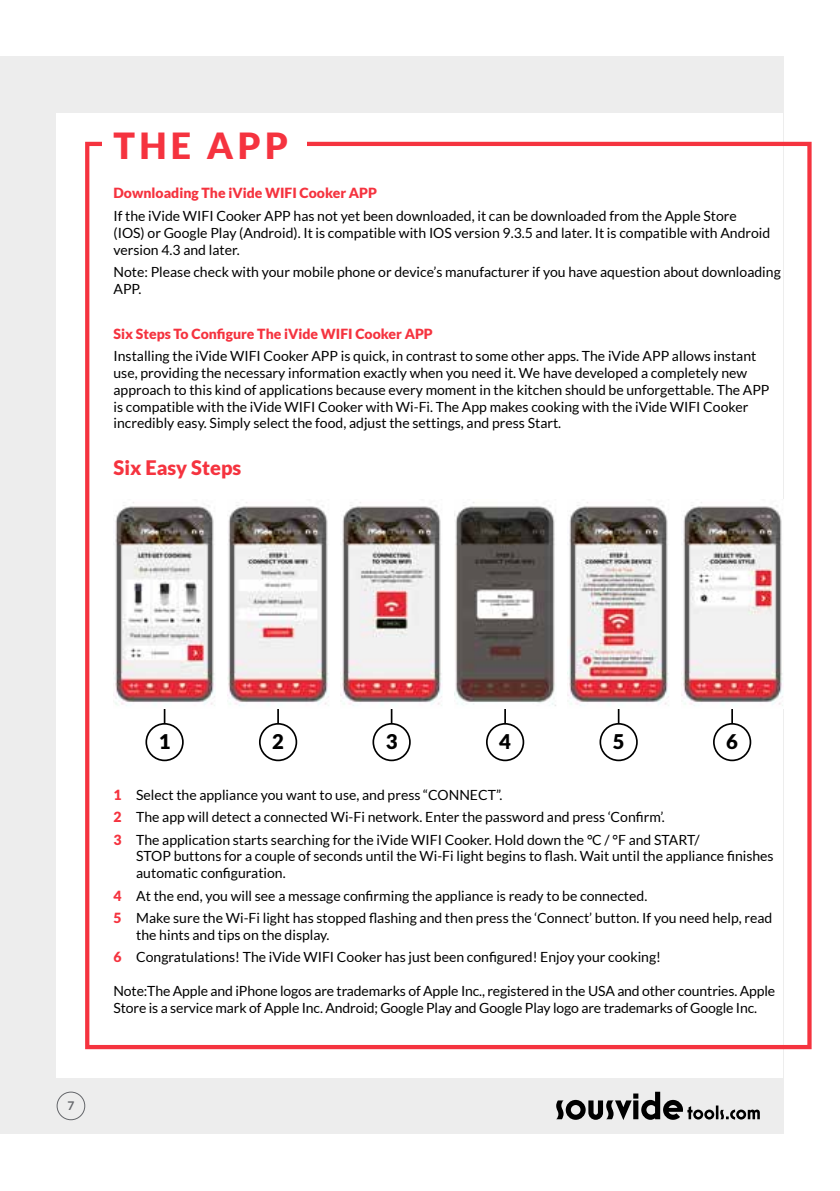
<style>
.page{position:relative;width:840px;height:1191px;background:#fff}
.page>*{position:absolute;margin:0;border:0;box-sizing:border-box;transform-origin:0 0}
.t1{font:900 36px "Lato";letter-spacing:.12em;color:#f5333f}
.t2{font:900 20.2px "Lato";color:#000}
.t3{font:900 20px "Lato";color:#f5333f}
.t4{font:14px/16.8px "Lato";color:#000}
.t5{font:900 14px "Lato";color:#f5333f}
.t6{font:700 12px "Lato";color:#64666a}
.s1{font-weight:900;color:#f5333f}
</style>
<div class="page">
<div style="left:0;top:57px;width:782px;height:1077px;background:#ededed"></div>
<div style="left:57px;top:113px;width:725px;height:964px;background:#fff"></div>
<div style="left:85px;top:142px;width:726px;height:907px;border:4px solid #f5333f"></div>
<svg style="left:556px;top:1091px;width:203px;height:29px"></svg>
<div style="left:57px;top:1091px;width:28px;height:29px;border:1px solid #64666a;border-radius:50%"></div>
<div style="left:102px;top:130px;width:204px;height:37px;background:#fff"></div>
<hr style="left:164px;top:692px;width:1px;height:33px;background:#000">
<hr style="left:277px;top:692px;width:2px;height:33px;background:#000">
<hr style="left:390px;top:692px;width:2px;height:33px;background:#000">
<hr style="left:504px;top:692px;width:1px;height:33px;background:#000">
<hr style="left:617px;top:692px;width:2px;height:33px;background:#000">
<hr style="left:730px;top:692px;width:2px;height:33px;background:#000">
<div style="left:145px;top:723px;width:39px;height:38px;border:2px solid #000;border-radius:50%"></div>
<div style="left:259px;top:723px;width:38px;height:38px;border:2px solid #000;border-radius:50%"></div>
<div style="left:372px;top:723px;width:38px;height:38px;border:2px solid #000;border-radius:50%"></div>
<div style="left:485px;top:723px;width:39px;height:38px;border:2px solid #000;border-radius:50%"></div>
<div style="left:599px;top:723px;width:38px;height:38px;border:2px solid #000;border-radius:50%"></div>
<div style="left:712px;top:723px;width:38px;height:38px;border:2px solid #000;border-radius:50%"></div>
<img style="left:113px;top:502px;width:102px;height:207px">
<img style="left:227px;top:502px;width:102px;height:207px">
<img style="left:340px;top:502px;width:102px;height:207px">
<img style="left:454px;top:502px;width:102px;height:207px">
<img style="left:567px;top:502px;width:102px;height:207px">
<img style="left:681px;top:502px;width:101px;height:207px">
<h1 class="t1" style="left:113px;top:125px;width:176px">THE APP</h1>
<p class="t5" style="left:113px;top:185px;width:265px">Downloading The iVide WIFI Cooker APP</p>
<p class="t4" style="left:113px;top:207px;width:658px">If the iVide WIFI Cooker APP has not yet been downloaded, it can be downloaded from the Apple Store (IOS) or Google Play (Android). It is compatible with IOS version 9.3.5 and later. It is compatible with Android version 4.3 and later.</p>
<p class="t4" style="left:113px;top:263px;width:668px">Note: Please check with your mobile phone or device’s manufacturer if you have aquestion about downloading<br>APP.</p>
<p class="t5" style="left:113px;top:325px;width:321px">Six Steps To Configure The iVide WIFI Cooker APP</p>
<p class="t4" style="left:113px;top:348px;width:657px">Installing the iVide WIFI Cooker APP is quick, in contrast to some other apps. The iVide APP allows instant use, providing the necessary information exactly when you need it. We have developed a completely new approach to this kind of applications because every moment in the kitchen should be unforgettable. The APP is compatible with the iVide WIFI Cooker with Wi-Fi. The App makes cooking with the iVide WIFI Cooker incredibly easy. Simply select the food, adjust the settings, and press Start.</p>
<h3 class="t3" style="left:113px;top:456px;width:129px">Six Easy Steps</h3>
<p class="t6" style="left:67px;top:1098px;width:8px">7</p>
<h2 class="t2" style="left:159px;top:729px;width:13px">1</h2>
<h2 class="t2" style="left:272px;top:729px;width:13px">2</h2>
<h2 class="t2" style="left:385px;top:729px;width:13px">3</h2>
<h2 class="t2" style="left:499px;top:729px;width:13px">4</h2>
<h2 class="t2" style="left:612px;top:729px;width:13px">5</h2>
<h2 class="t2" style="left:726px;top:729px;width:13px">6</h2>
<p class="t4" style="left:113px;top:783px;width:587px;line-height:22.4px"><span class="s1">1</span> Select the appliance you want to use, and press “CONNECT”.<br><span class="s1">2</span> The app will detect a connected Wi-Fi network. Enter the password and press ‘Confirm’.<br><span class="s1">3</span> The application starts searching for the iVide WIFI Cooker. Hold down the °C / °F and START/</p>
<p class="t4" style="left:136px;top:847px;width:638px">STOP buttons for a couple of seconds until the Wi-Fi light begins to flash. Wait until the appliance finishes automatic configuration.</p>
<p class="t4" style="left:113px;top:884px;width:660px;line-height:22.4px"><span class="s1">4</span> At the end, you will see a message confirming the appliance is ready to be connected.<br><span class="s1">5</span> Make sure the Wi-Fi light has stopped flashing and then press the ‘Connect’ button. If you need help, read</p>
<p class="t4" style="left:113px;top:923px;width:548px;line-height:22.4px;text-indent:23px">the hints and tips on the display.<br><span class="s1">6</span> Congratulations! The iVide WIFI Cooker has just been configured! Enjoy your cooking!</p>
<p class="t4" style="left:113px;top:982px;width:662px">Note:The Apple and iPhone logos are trademarks of Apple Inc., registered in the USA and other countries. Apple<br>Store is a service mark of Apple Inc. Android; Google Play and Google Play logo are trademarks of Google Inc.</p>
</div>
